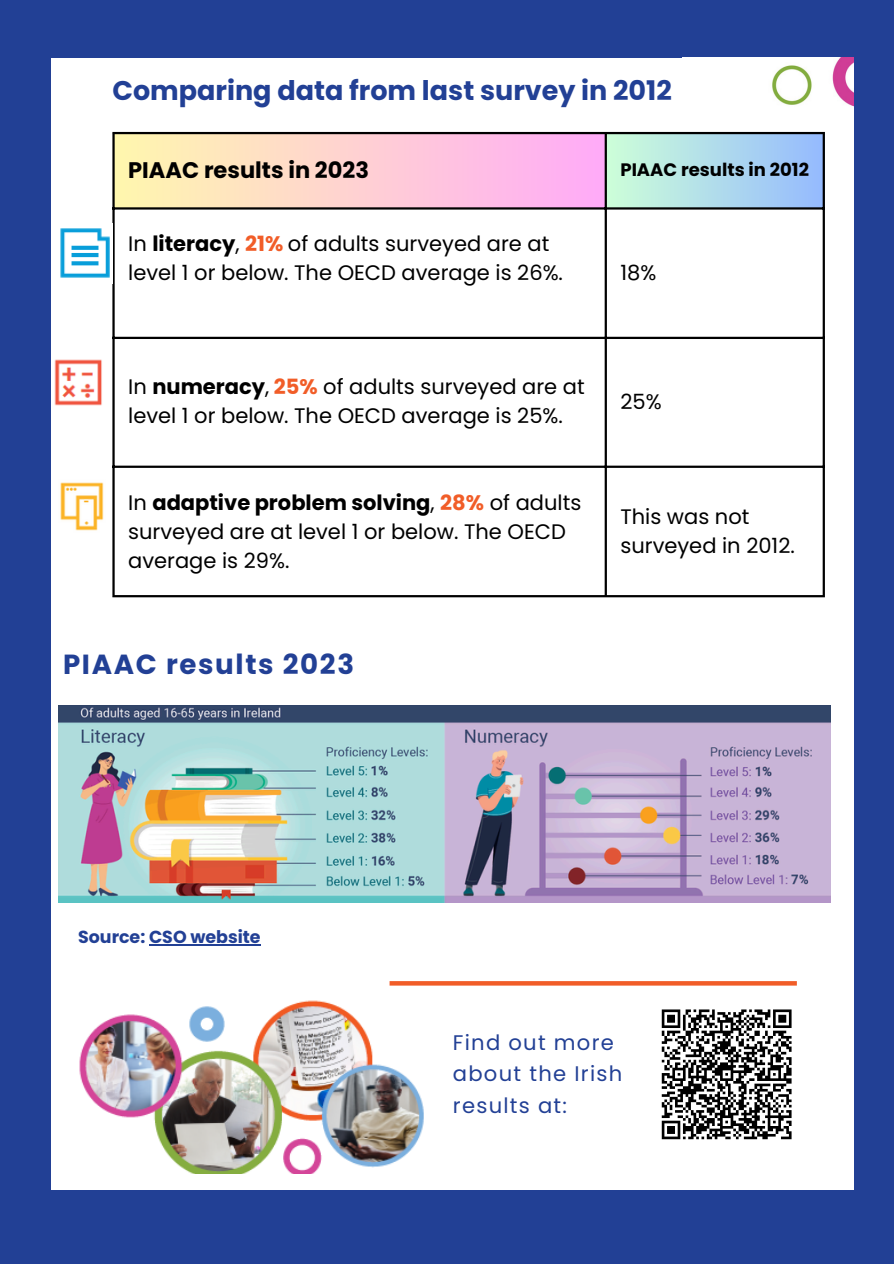
<style>
.page{position:relative;width:894px;height:1264px;background:#fff}
.page>*{position:absolute;margin:0;border:0;box-sizing:border-box;transform-origin:0 0}
.t1{font:700 27.6px "Poppins";letter-spacing:.06em;color:#224095}
.t2{font:700 27px "Poppins";color:#224095}
.t3{font:700 22.5px "Poppins";color:#000}
.t4{font:21.15px/31.5px "Poppins";letter-spacing:.06em;color:#224095}
.t5{font:21px/29.2px "Poppins";color:#000}
.t6{font:700 18px "Poppins";color:#000}
.t7{font:700 17.4px "Poppins";color:#224095}
.s1{font-weight:700}
.s2{font-weight:700;color:#f15d28}
</style>
<div class="page">
<div style="left:0;top:0;width:893px;height:1263px;background:#224095"></div>
<div style="left:51px;top:58px;width:802px;height:1131px;background:#fff"></div>
<img style="left:79px;top:985px;width:355px;height:188px">
<div style="left:113px;top:133px;width:493px;height:76px;background:linear-gradient(to right,#fff7ad,#ffaaf8)"></div>
<div style="left:605px;top:133px;width:218px;height:76px;background:linear-gradient(to right,#cdffd8,#95bafe)"></div>
<hr style="left:112px;top:134px;width:3px;height:461px;background:#000">
<hr style="left:604px;top:134px;width:2px;height:461px;background:#000">
<hr style="left:822px;top:134px;width:2px;height:461px;background:#000">
<hr style="left:112px;top:132px;width:712px;height:2px;background:#000">
<hr style="left:112px;top:207px;width:712px;height:2px;background:#000">
<hr style="left:112px;top:337px;width:712px;height:2px;background:#000">
<hr style="left:112px;top:465px;width:712px;height:3px;background:#000">
<hr style="left:112px;top:595px;width:712px;height:2px;background:#000">
<img style="left:772px;top:58px;width:81px;height:48px">
<svg style="left:389px;top:981px;width:407px;height:4px;background:#f1612e"></svg>
<img style="left:60px;top:223px;width:53px;height:60px">
<img style="left:54px;top:359px;width:48px;height:47px">
<img style="left:60px;top:482px;width:44px;height:49px">
<svg style="left:661px;top:1009px;width:131px;height:131px"></svg>
<img style="left:58px;top:706px;width:772px;height:196px">
<hr style="left:149px;top:944px;width:111px;height:1px;background:#224095">
<p class="t2" style="left:112px;top:71px;width:560px">Comparing data from last survey in 2012</p>
<p class="t3" style="left:128px;top:154px;width:242px">PIAAC results in 2023</p>
<p class="t6" style="left:620px;top:157px;width:190px">PIAAC results in 2012</p>
<p class="t5" style="left:128px;top:229px;width:436px">In <span class="s1">literacy</span>, <span class="s2">21%</span> of adults surveyed are at level 1 or below. The OECD average is 26%.</p>
<h1 class="t5" style="left:128px;top:372px;width:458px">In <span class="s1">numeracy</span>, <span class="s2">25%</span> of adults surveyed are at level 1 or below. The OECD average is 25%.</h1>
<p class="t5" style="left:128px;top:487px;width:454px">In <span class="s1">adaptive problem solving</span>, <span class="s2">28%</span> of adults surveyed are at level 1 or below. The OECD average is 29%.</p>
<p class="t1" style="left:63px;top:645px;width:292px">PIAAC results 2023</p>
<p class="t5" style="left:620px;top:258px;width:37px">18%</p>
<p class="t5" style="left:620px;top:387px;width:43px">25%</p>
<p class="t5" style="left:620px;top:502px;width:176px">This was not surveyed in 2012.</p>
<p class="t7" style="left:78px;top:925px;width:184px">Source: CSO website</p>
<p class="t4" style="left:452px;top:1026px;width:171px">Find out more about the Irish results at:</p>
</div>
